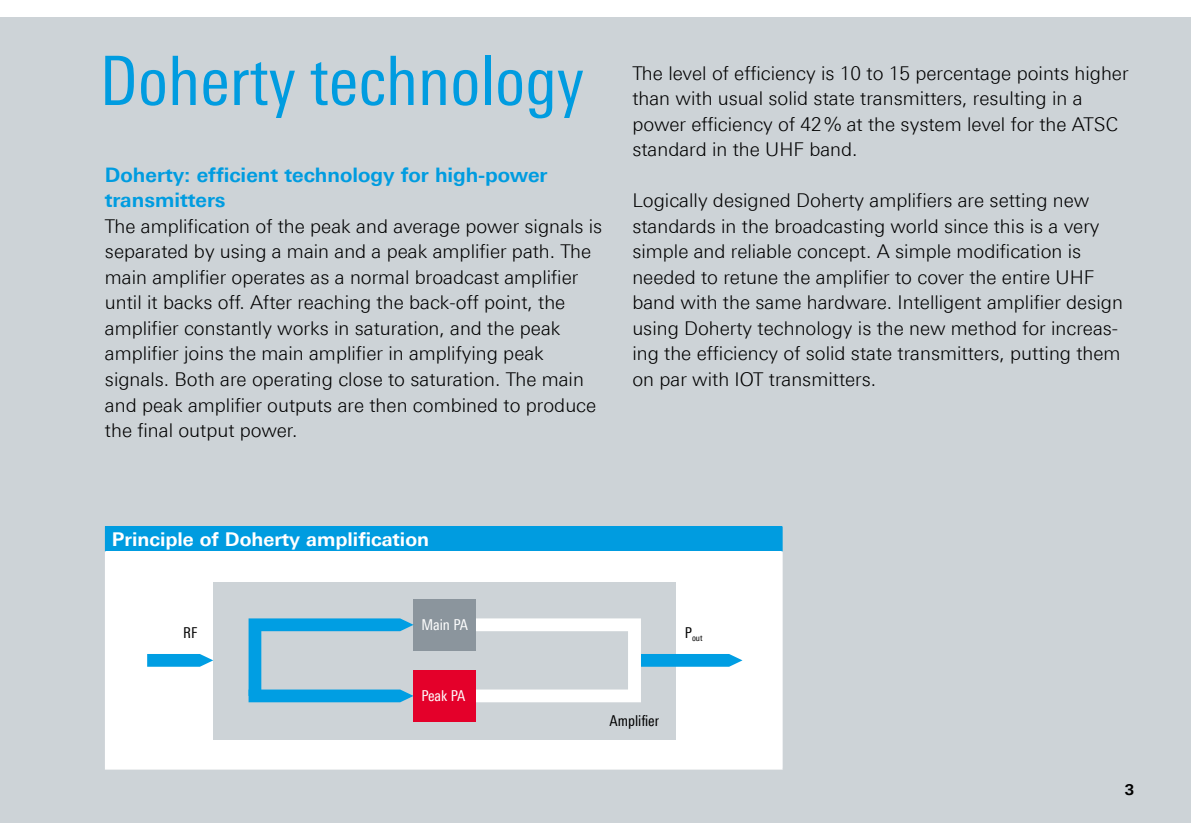
<style>
.page{position:relative;width:1191px;height:840px;background:#fff}
.page>*{position:absolute;margin:0;border:0;box-sizing:border-box;transform-origin:0 0}
.t1{font:68px "Linotype Univers 420 Cn";color:#009ce0}
.t2{font:700 20px/25.6px "Linotype Univers 630";color:#009ce0}
.t3{font:300 19px/25.6px "Linotype Univers 330";color:#000}
.t4{font:700 19px "Linotype Univers 630";color:#fff}
.t5{font:15px "Linotype Univers 420 Cn";color:#fff}
.t6{font:15px "Linotype Univers 420 Cn";color:#000}
.t7{font:700 15px "Linotype Univers 630";color:#000}
.t8{font:8.8px "Linotype Univers 420 Cn";color:#000}
</style>
<div class="page">
<div style="left:0;top:17px;width:1191px;height:805px;background:#cdd3d7"></div>
<div style="left:105px;top:526px;width:677px;height:25px;background:#009ce0"></div>
<div style="left:105px;top:551px;width:677px;height:217px;background:#fff"></div>
<hr style="left:105px;top:768px;width:677px;height:1px;background:#fff">
<div style="left:213px;top:582px;width:463px;height:158px;background:#cdd3d7"></div>
<svg style="left:147px;top:654px;width:66px;height:12px"></svg>
<svg style="left:248px;top:618px;width:165px;height:84px"></svg>
<svg style="left:474px;top:618px;width:268px;height:84px"></svg>
<div style="left:413px;top:599px;width:63px;height:51px;background:#8b959d"></div>
<div style="left:413px;top:670px;width:63px;height:51px;background:#e4002a"></div>
<h1 class="t1" style="left:100px;top:41px;width:486px">Doherty technology</h1>
<p class="t2" style="left:105px;top:161px;width:444px">Doherty: efficient technology for high-power transmitters</p>
<p class="t3" style="left:105px;top:213px;width:499px">The amplification of the peak and average power signals is separated by using a main and a peak amplifier path. The main amplifier operates as a normal broadcast amplifier until it backs off. After reaching the back-off point, the amplifier constantly works in saturation, and the peak amplifier joins the main amplifier in amplifying peak signals. Both are operating close to saturation. The main and peak amplifier outputs are then combined to produce the final output power.</p>
<p class="t3" style="left:632px;top:60px;width:498px">The level of efficiency is 10 to 15 percentage points higher than with usual solid state transmitters, resulting in a power efficiency of 42% at the system level for the ATSC standard in the UHF band.</p>
<p class="t3" style="left:632px;top:187px;width:492px">Logically designed Doherty amplifiers are setting new standards in the broadcasting world since this is a very simple and reliable concept. A simple modification is needed to retune the amplifier to cover the entire UHF band with the same hardware. Intelligent amplifier design using Doherty technology is the new method for increas&shy;ing the efficiency of solid state transmitters, putting them on par with IOT transmitters.</p>
<p class="t4" style="left:112px;top:527px;width:319px">Principle of Doherty amplification</p>
<p class="t5" style="left:421px;top:615px;width:48px">Main PA</p>
<p class="t6" style="left:183px;top:623px;width:16px">RF</p>
<p class="t8" style="left:685px;top:632px;width:19px"><sup>P</sup>out</p>
<p class="t5" style="left:421px;top:686px;width:46px">Peak PA</p>
<p class="t6" style="left:609px;top:711px;width:51px">Amplifier</p>
<p class="t7" style="left:1124px;top:779px;width:11px">3</p>
</div>
